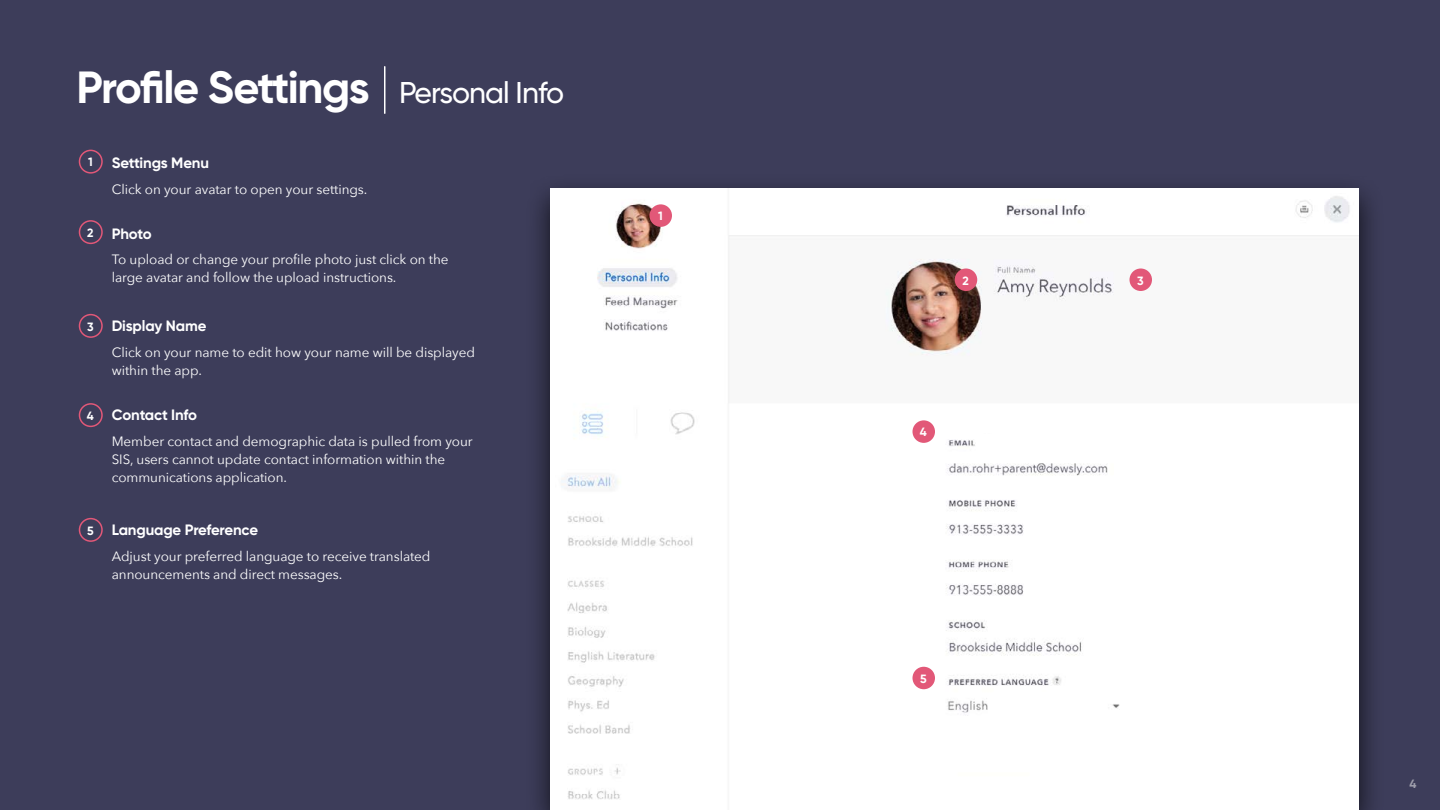
<style>
.page{position:relative;width:1440px;height:810px;background:#3d3d5a}
.page>*{position:absolute;margin:0;border:0;box-sizing:border-box;transform-origin:0 0}
.t1{font:700 45px "Gilroy";letter-spacing:-.04em;color:#fff}
.t2{font:700 15px "Gilroy";letter-spacing:-.01em;color:#fff}
.t3{font:13.5px/18px "Avenir Next";letter-spacing:-.005em;color:#fff}
.t4{font:700 12px "Gilroy";color:#fff}
.t5{font:700 12px "Gilroy";color:#9e9eac}
.s1{font-weight:500;font-size:30px}
.s2{font-size:12px}
</style>
<div class="page">
<div style="left:525px;top:173px;width:860px;height:637px;background:#000;opacity:.75"></div>
<div style="left:550px;top:188px;width:809px;height:622px;background:#fff"></div>
<div style="left:650px;top:204px;width:22px;height:23px;background:#e25878;border-radius:50%"></div>
<div style="left:955px;top:268px;width:22px;height:23px;background:#e25878;border-radius:50%"></div>
<div style="left:1130px;top:268px;width:22px;height:23px;background:#e25878;border-radius:50%"></div>
<div style="left:913px;top:420px;width:22px;height:23px;background:#e25878;border-radius:50%"></div>
<div style="left:79px;top:150px;width:24px;height:24px;border:2px solid #e25878;border-radius:50%"></div>
<div style="left:79px;top:220px;width:24px;height:24px;border:2px solid #e25878;border-radius:50%"></div>
<div style="left:79px;top:314px;width:24px;height:24px;border:2px solid #e25878;border-radius:50%"></div>
<div style="left:79px;top:403px;width:24px;height:24px;border:2px solid #e25878;border-radius:50%"></div>
<div style="left:79px;top:518px;width:24px;height:24px;border:2px solid #e25878;border-radius:50%"></div>
<div style="left:913px;top:667px;width:22px;height:22px;background:#e25878;border-radius:50%"></div>
<hr style="left:384px;top:67px;width:2px;height:46px;background:#fff">
<div style="left:590px;top:341px;width:66px;height:26px;background:#fff"></div>
<div style="left:977px;top:435px;width:66px;height:25px;background:#fff"></div>
<div style="left:1018px;top:486px;width:66px;height:26px;background:#fff"></div>
<div style="left:1013px;top:553px;width:66px;height:26px;background:#fff"></div>
<div style="left:939px;top:735px;width:115px;height:37px;background:#fff"></div>
<h1 class="t1" style="left:76px;top:60px;width:489px">Profile Settings <span class="s1">Personal Info</span></h1>
<p class="t4" style="left:88px;top:155px;width:6px">1</p>
<p class="t2" style="left:112px;top:154px;width:99px">Settings Menu</p>
<p class="t3" style="left:112px;top:180px;width:257px">Click on your avatar to open your settings.</p>
<p class="t2" style="left:87px;top:224px;width:66px"><span class="s2">2</span> Photo</p>
<p class="t4" style="left:87px;top:319px;width:8px">3</p>
<p class="t4" style="left:87px;top:408px;width:8px">4</p>
<p class="t3" style="left:112px;top:250px;width:338px">To upload or change your profile photo just click on the large avatar and follow the upload instructions.</p>
<p class="t2" style="left:112px;top:316px;width:96px">Display Name</p>
<p class="t3" style="left:112px;top:342px;width:365px">Click on your name to edit how your name will be displayed within the app.</p>
<p class="t2" style="left:112px;top:406px;width:87px">Contact Info</p>
<p class="t3" style="left:112px;top:432px;width:363px">Member contact and demographic data is pulled from your<br>SIS, users cannot update contact information within the communications application.</p>
<p class="t2" style="left:87px;top:520px;width:172px"><span class="s2">5</span> Language Preference</p>
<p class="t3" style="left:112px;top:546px;width:320px">Adjust your preferred language to receive translated announcements and direct messages.</p>
<p class="t4" style="left:658px;top:209px;width:6px">1</p>
<p class="t4" style="left:962px;top:273px;width:8px">2</p>
<p class="t4" style="left:1137px;top:273px;width:8px">3</p>
<p class="t4" style="left:920px;top:425px;width:8px">4</p>
<p class="t4" style="left:920px;top:671px;width:8px">5</p>
<p class="t5" style="left:1410px;top:776px;width:8px">4</p>
</div>
